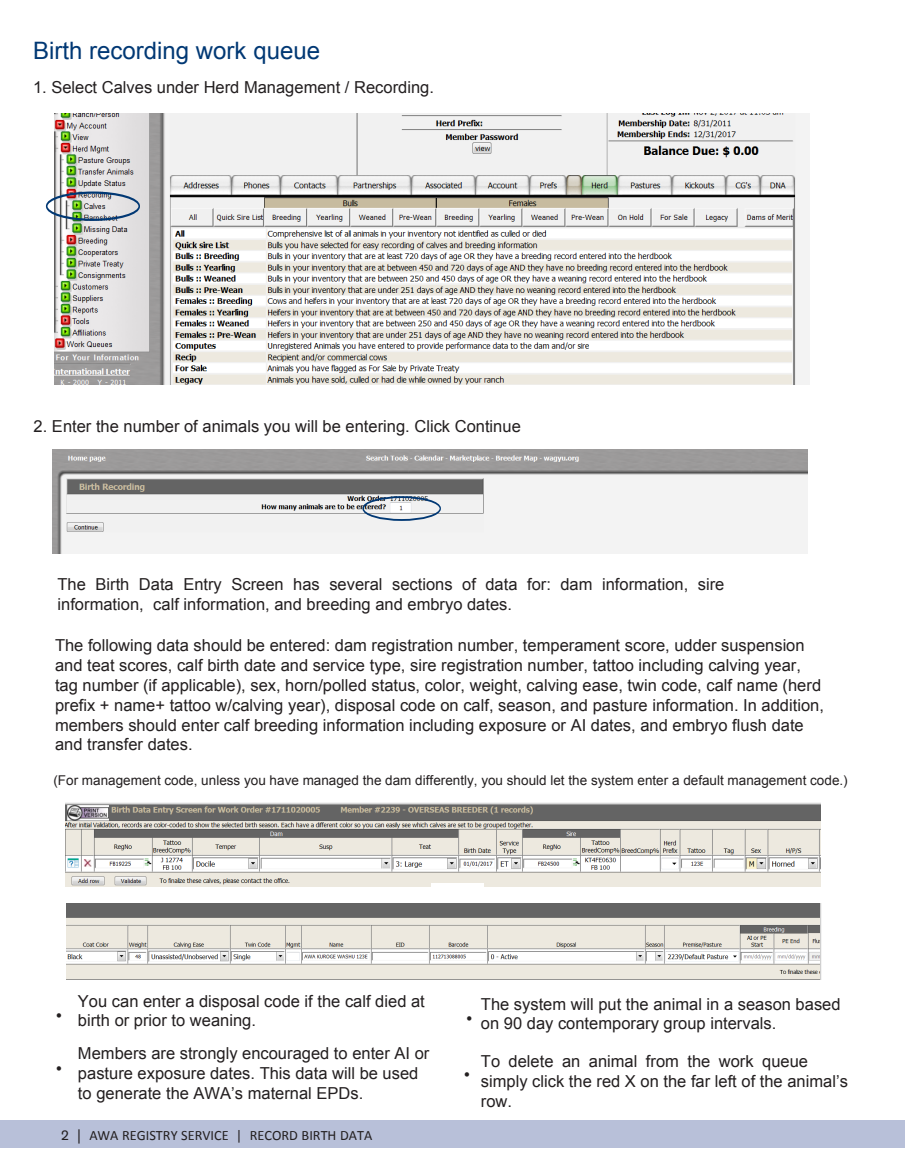
<style>
.page{position:relative;width:905px;height:1175px;background:#fff}
.page>*{position:absolute;margin:0;border:0;box-sizing:border-box;transform-origin:0 0}
.Sub_heads_-_Navy{font:24px "Arial";color:#013874}
.t1{font:16.5px/19.8px "Arial";color:#231f20}
.t2{font:16.5px "Minion Pro";color:#231f20}
.t3{font:14.25px "Calibri";color:#231f20}
.t4{font:13.5px "Arial";color:#231f20}
.s1{font-family:"Akzidenz Grotesk BE"}
</style>
<div class="page">
<div style="left:0;top:1120px;width:904px;height:28px;background:#b8c0d9"></div>
<img style="left:53px;top:449px;width:754px;height:104px">
<img style="left:54px;top:113px;width:755px;height:271px">
<div style="left:46px;top:192px;width:94px;height:29px;border:2px solid #013874;border-radius:50%"></div>
<div style="left:362px;top:496px;width:79px;height:25px;border:2px solid #013874;border-radius:50%"></div>
<img style="left:66px;top:802px;width:754px;height:84px">
<img style="left:66px;top:903px;width:755px;height:76px">
<img style="left:431px;top:883px;width:52px;height:3px">
<p class="Sub_heads_-_Navy" style="left:33px;top:35px;width:288px">Birth recording work queue</p>
<p class="t1" style="left:33px;top:78px;width:402px">1. Select Calves under Herd Management / Recording.</p>
<p class="t1" style="left:34px;top:416px;width:488px">2. Enter the number of animals you will be entering. Click Continue</p>
<p class="t1" style="left:58px;top:574px;width:668px">The Birth Data Entry Screen has several sections of data for: dam information, sire information, calf information, and breeding and embryo dates.</p>
<p class="t1" style="left:55px;top:636px;width:770px">The following data should be entered: dam registration number, temperament score, udder suspension and teat scores, calf birth date and service type, sire registration number, tattoo including calving year, tag number (if applicable), sex, horn/polled status, color, weight, calving ease, twin code, calf name (herd prefix + name+ tattoo w/calving year), disposal code on calf, season, and pasture information. In addition, members should enter calf breeding information including exposure or AI dates, and embryo flush date and transfer dates.</p>
<p class="t4" style="left:53px;top:771px;width:795px">(For management code, unless you have managed the dam differently, you should let the system enter a default management code.)</p>
<p class="t2" style="left:56px;top:1002px;width:8px">•</p>
<p class="t2" style="left:56px;top:1055px;width:8px">•</p>
<p class="t1" style="left:78px;top:991px;width:348px">You can enter a disposal code if the calf died at birth or prior to weaning.</p>
<p class="t1" style="left:78px;top:1043px;width:353px">Members are strongly encouraged to enter AI or pasture exposure dates. This data will be used to generate the AWA’s maternal EPDs.</p>
<p class="t3" style="left:61px;top:1126px;width:313px"><span class="s1">2 |</span> AWA REGISTRY SERVICE | RECORD BIRTH DATA</p>
<p class="t2" style="left:466px;top:1005px;width:8px">•</p>
<p class="t2" style="left:463px;top:1061px;width:8px">•</p>
<p class="t1" style="left:481px;top:994px;width:361px">The system will put the animal in a season based on 90 day contemporary group intervals.</p>
<p class="t1" style="left:481px;top:1051px;width:368px">To delete an animal from the work queue simply click the red X on the far left of the animal’s row.</p>
</div>
